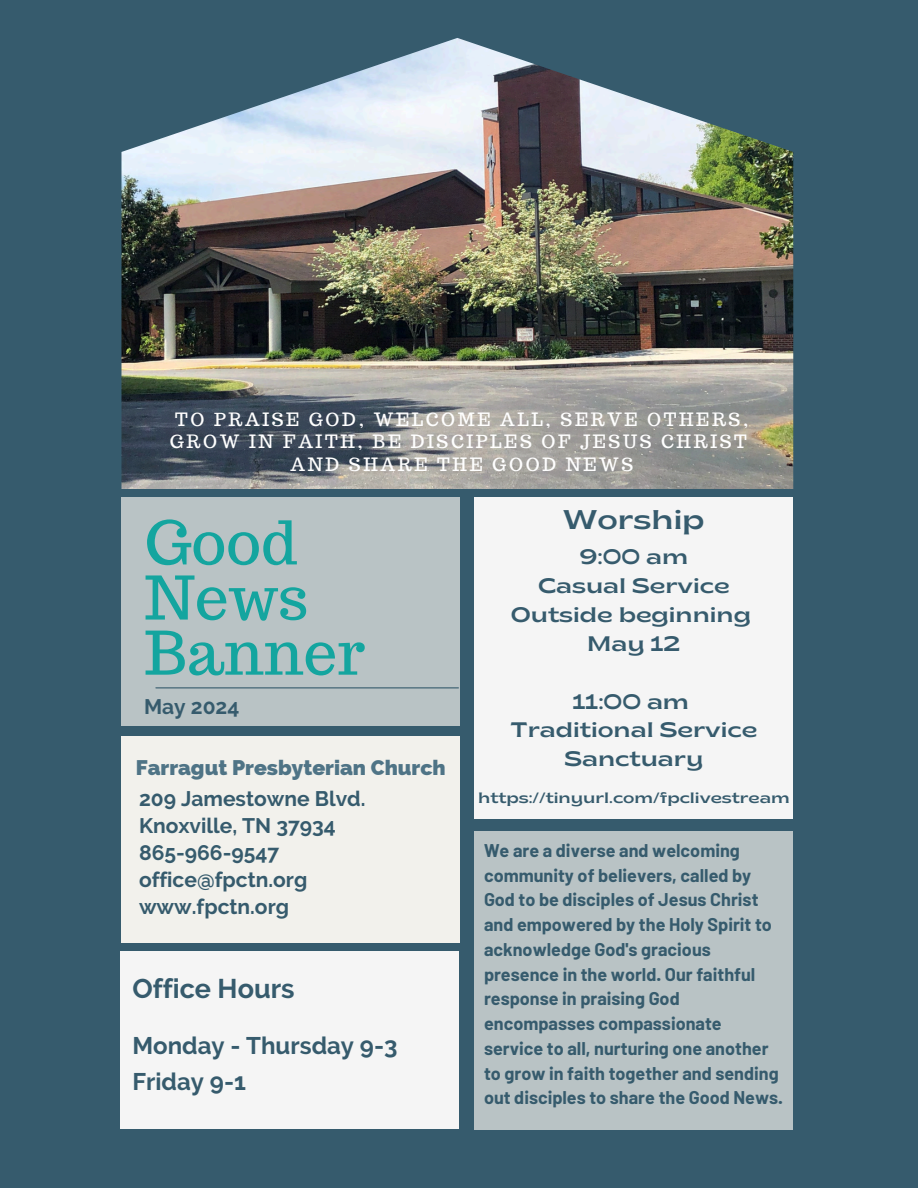
<style>
.page{position:relative;width:918px;height:1188px;background:#365b6d}
.page>*{position:absolute;margin:0;border:0;box-sizing:border-box;transform-origin:0 0}
.t1{font:60px/55.2px "Trocchi";color:#14a59f}
.t2{font:700 27px "Raleway";color:#365b6d}
.t3{font:semi-expanded 27px "Brice";color:#365b6d}
.t4{font:700 24px/36px "Raleway";color:#365b6d}
.t5{font:800 21.15px "Raleway";color:#4f7486}
.t6{font:700 21px/27px "Raleway";color:#365b6d}
.t7{font:semi-expanded 21px/28.8px "Brice";color:#365b6d;text-align:center}
.t8{font:700 18px/24.8px "Barlow";color:#365b6d}
.t9{font:18px "Trocchi";letter-spacing:.15em;color:#fff}
.t10{font:semi-expanded 15px "Brice";color:#365b6d}
</style>
<div class="page">
<img style="left:121px;top:38px;width:672px;height:451px">
<div style="left:475px;top:498px;width:318px;height:321px;background:#f5f5f5"></div>
<div style="left:120px;top:952px;width:339px;height:177px;background:#f5f5f5"></div>
<div style="left:121px;top:498px;width:339px;height:228px;background:#b9c3c5"></div>
<div style="left:121px;top:736px;width:339px;height:206px;background:#f2f1ec"></div>
<hr style="left:156px;top:687px;width:302px;height:1px;background:#365b6d">
<div style="left:475px;top:831px;width:318px;height:298px;background:#b9c3c5"></div>
<h6 class="t9" style="left:175px;top:408px;width:575px">TO PRAISE GOD, WELCOME ALL, SERVE OTHERS,</h6>
<p class="t9" style="left:170px;top:430px;width:579px">GROW IN FAITH, BE DISCIPLES OF JESUS CHRIST</p>
<p class="t9" style="left:291px;top:453px;width:344px">AND SHARE THE GOOD NEWS</p>
<h6 class="t1" style="left:145px;top:515px;width:222px">Good<br>News<br>Banner</h6>
<h5 class="t6" style="left:144px;top:693px;width:97px">May 2024</h5>
<h5 class="t5" style="left:136px;top:755px;width:311px">Farragut Presbyterian Church</h5>
<h2 class="t6" style="left:139px;top:785px;width:228px">209 Jamestowne Blvd.<br>Knoxville, TN 37934<br>865-966-9547 office@fpctn.org www.fpctn.org</h2>
<p class="t2" style="left:132px;top:973px;width:164px">Office Hours</p>
<p class="t4" style="left:132px;top:1027px;width:266px">Monday - Thursday 9-3<br>Friday 9-1</p>
<h3 class="t3" style="left:563px;top:509px;width:143px">Worship</h3>
<p class="t7" style="left:511px;top:545px;width:242px">9:00 am<br>Casual Service<br>Outside beginning<br>May 12</p>
<h1 class="t7" style="left:511px;top:689px;width:248px">11:00 am<br>Traditional Service<br>Sanctuary</h1>
<h5 class="t10" style="left:478px;top:792px;width:313px">https://tinyurl.com/fpclivestream</h5>
<h4 class="t8" style="left:484px;top:837px;width:301px">We are a diverse and welcoming community of believers, called by<br>God to be disciples of Jesus Christ and empowered by the Holy Spirit to acknowledge God's gracious presence in the world. Our faithful response in praising God encompasses compassionate service to all, nurturing one another to grow in faith together and sending out disciples to share the Good News.</h4>
</div>
